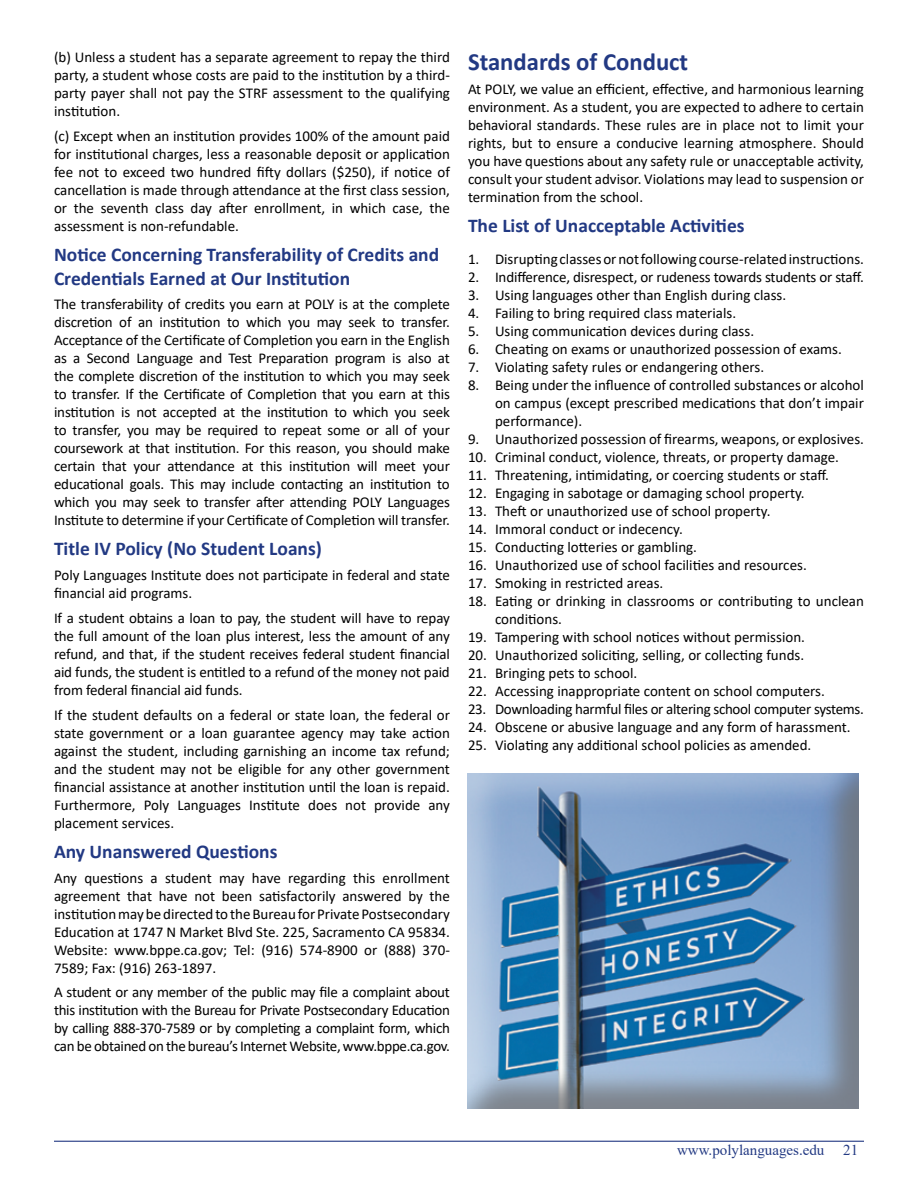
<style>
.page{position:relative;width:918px;height:1188px;background:#fff}
.page>*{position:absolute;margin:0;border:0;box-sizing:border-box;transform-origin:0 0}
.t1{font:700 24.75px "Calibri";color:#223983}
.t2{font:700 19.5px/23.4px "Calibri";color:#223983}
.t3{font:15px/18px "Calibri";color:#000;text-align:justify}
.t4{font:15px "Calibri";letter-spacing:-.02em;color:#000}
.t5{font:15px "Times New Roman";color:#223983}
</style>
<div class="page">
<div style="left:465px;top:771px;width:395px;height:337px;background:#6d6e71;opacity:.75"></div>
<hr style="left:54px;top:1141px;width:810px;height:1px;background:#223983">
<p class="t3" style="left:54px;top:48px;width:397px">(b) Unless a student has a separate agreement to repay the third party, a student whose costs are paid to the institution by a third&shy;party payer shall not pay the STRF assessment to the qualifying institution.</p>
<p class="t3" style="left:54px;top:127px;width:398px">(c) Except when an institution provides 100% of the amount paid for institutional charges, less a reasonable deposit or application fee not to exceed two hundred fifty dollars ($250), if notice of cancellation is made through attendance at the first class session, or the seventh class day after enrollment, in which case, the assessment is non-refundable.</p>
<h2 class="t2" style="left:54px;top:243px;width:387px">Notice Concerning Transferability of Credits and<br>Credentials Earned at Our Institution</h2>
<p class="t3" style="left:54px;top:295px;width:397px">The transferability of credits you earn at POLY is at the complete discretion of an institution to which you may seek to transfer.<br>Acceptance of the Certificate of Completion you earn in the English as a Second Language and Test Preparation program is also at the complete discretion of the institution to which you may seek to transfer. If the Certificate of Completion that you earn at this institution is not accepted at the institution to which you seek to transfer, you may be required to repeat some or all of your coursework at that institution. For this reason, you should make certain that your attendance at this institution will meet your educational goals. This may include contacting an institution to which you may seek to transfer after attending POLY Languages Institute to determine if your Certificate of Completion will transfer.</p>
<h2 class="t2" style="left:54px;top:537px;width:269px">Title IV Policy (No Student Loans)</h2>
<p class="t3" style="left:54px;top:566px;width:397px">Poly Languages Institute does not participate in federal and state financial aid programs.</p>
<p class="t3" style="left:54px;top:609px;width:397px">If a student obtains a loan to pay, the student will have to repay the full amount of the loan plus interest, less the amount of any refund, and that, if the student receives federal student financial aid funds, the student is entitled to a refund of the money not paid from federal financial aid funds.</p>
<p class="t3" style="left:54px;top:705px;width:398px">If the student defaults on a federal or state loan, the federal or state government or a loan guarantee agency may take action against the student, including garnishing an income tax refund; and the student may not be eligible for any other government financial assistance at another institution until the loan is repaid.<br>Furthermore, Poly Languages Institute does not provide any placement services.</p>
<h2 class="t2" style="left:54px;top:839px;width:225px">Any Unanswered Questions</h2>
<p class="t3" style="left:54px;top:868px;width:398px">Any questions a student may have regarding this enrollment agreement that have not been satisfactorily answered by the institution may be directed to the Bureau for Private Postsecondary Education at 1747 N Market Blvd Ste. 225, Sacramento CA 95834.<br>Website: www.bppe.ca.gov; Tel: (916) 574-8900 or (888) 370- 7589; Fax: (916) 263-1897.</p>
<p class="t3" style="left:54px;top:983px;width:397px">A student or any member of the public may file a complaint about this institution with the Bureau for Private Postsecondary Education by calling 888-370-7589 or by completing a complaint form, which can be obtained on the bureau’s Internet Website, www.bppe.ca.gov.</p>
<h1 class="t1" style="left:468px;top:44px;width:222px">Standards of Conduct</h1>
<p class="t3" style="left:468px;top:80px;width:398px">At POLY, we value an efficient, effective, and harmonious learning environment. As a student, you are expected to adhere to certain behavioral standards. These rules are in place not to limit your rights, but to ensure a conducive learning atmosphere. Should you have questions about any safety rule or unacceptable activity, consult your student advisor. Violations may lead to suspension or termination from the school.</p>
<h2 class="t2" style="left:468px;top:214px;width:278px">The List of Unacceptable Activities</h2>
<p class="t3" style="left:468px;top:250px;width:397px">1. Disrupting classes or not following course-related instructions.</p>
<p class="t3" style="left:468px;top:268px;width:397px">2. Indifference, disrespect, or rudeness towards students or staff.</p>
<p class="t3" style="left:468px;top:286px;width:320px">3. Using languages other than English during class.</p>
<p class="t3" style="left:468px;top:304px;width:270px">4. Failing to bring required class materials.</p>
<p class="t3" style="left:468px;top:322px;width:288px">5. Using communication devices during class.</p>
<p class="t3" style="left:468px;top:340px;width:375px">6. Cheating on exams or unauthorized possession of exams.</p>
<p class="t3" style="left:468px;top:358px;width:298px">7. Violating safety rules or endangering others.</p>
<p class="t3" style="left:495px;top:376px;width:370px;text-indent:-27px">8. Being under the influence of controlled substances or alcohol on campus (except prescribed medications that don’t impair performance).</p>
<p class="t3" style="left:468px;top:430px;width:397px">9. Unauthorized possession of firearms, weapons, or explosives.</p>
<p class="t3" style="left:468px;top:448px;width:373px">10. Criminal conduct, violence, threats, or property damage.</p>
<p class="t3" style="left:468px;top:466px;width:363px">11. Threatening, intimidating, or coercing students or staff.</p>
<p class="t3" style="left:468px;top:484px;width:338px">12. Engaging in sabotage or damaging school property.</p>
<p class="t3" style="left:468px;top:502px;width:304px">13. Theft or unauthorized use of school property.</p>
<p class="t3" style="left:468px;top:520px;width:216px">14. Immoral conduct or indecency.</p>
<p class="t3" style="left:468px;top:538px;width:231px">15. Conducting lotteries or gambling.</p>
<p class="t3" style="left:468px;top:556px;width:340px">16. Unauthorized use of school facilities and resources.</p>
<p class="t3" style="left:468px;top:574px;width:197px">17. Smoking in restricted areas.</p>
<p class="t3" style="left:495px;top:592px;width:370px;text-indent:-27px">18. Eating or drinking in classrooms or contributing to unclean conditions.</p>
<p class="t3" style="left:468px;top:628px;width:339px">19. Tampering with school notices without permission.</p>
<p class="t3" style="left:468px;top:646px;width:338px">20. Unauthorized soliciting, selling, or collecting funds.</p>
<p class="t3" style="left:468px;top:664px;width:171px">21. Bringing pets to school.</p>
<p class="t3" style="left:468px;top:682px;width:358px">22. Accessing inappropriate content on school computers.</p>
<p class="t4" style="left:468px;top:699px;width:397px">23. Downloading harmful files or altering school computer systems.</p>
<p class="t3" style="left:468px;top:718px;width:384px">24. Obscene or abusive language and any form of harassment.</p>
<p class="t3" style="left:468px;top:736px;width:345px">25. Violating any additional school policies as amended.</p>
<p class="t5" style="left:677px;top:1140px;width:183px">www.polylanguages.edu 21</p>
</div>
